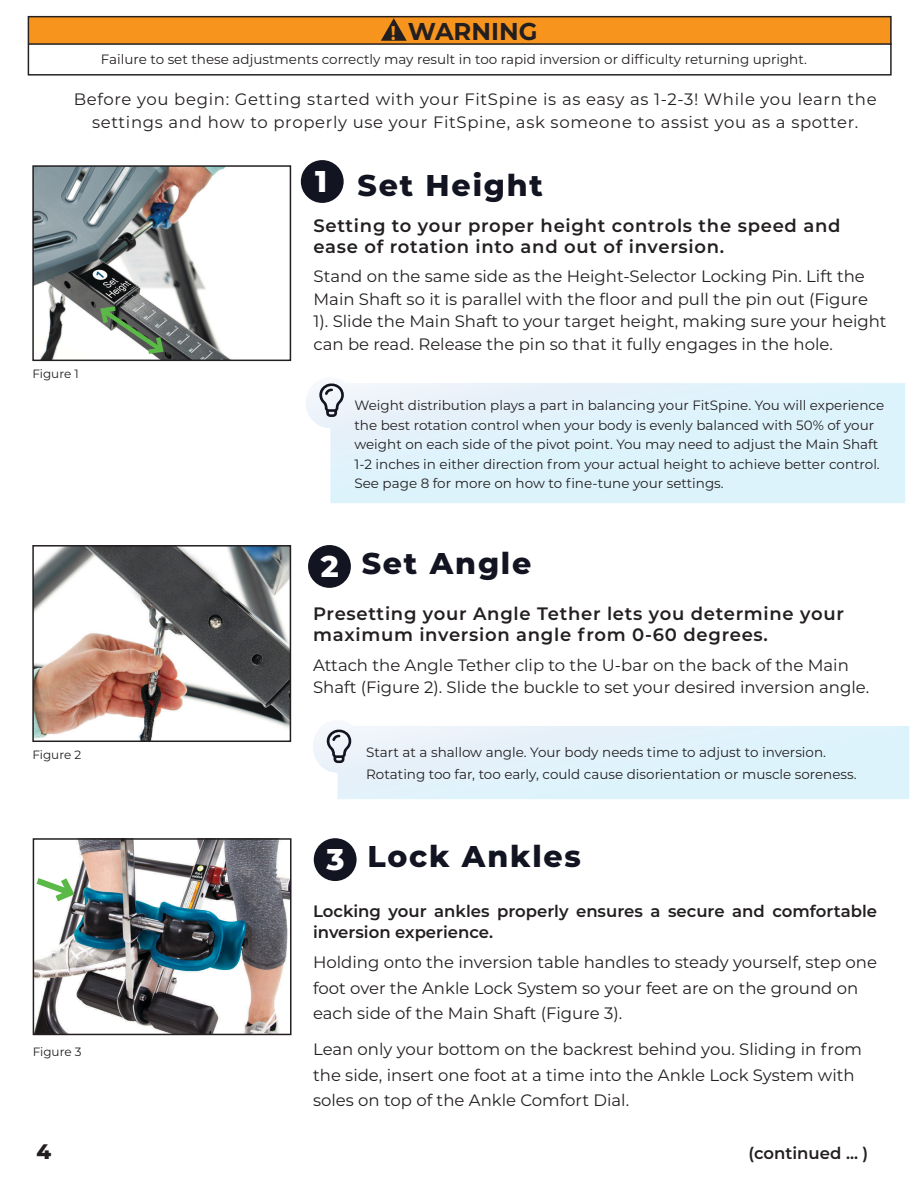
<style>
.page{position:relative;width:918px;height:1188px;background:#fff}
.page>*{position:absolute;margin:0;border:0;box-sizing:border-box;transform-origin:0 0}
.t1{font:800 30px "Montserrat";letter-spacing:.06em;color:#131421}
.t2{font:800 30px "Montserrat";color:#fff}
.t3{font:700 24.3px "Montserrat";color:#231f20}
.t4{font:800 21px "Montserrat";color:#231f20}
.t5{font:600 18px/21px "Montserrat";letter-spacing:.04em;color:#231f20}
.t6{font:16.5px/22.5px "Montserrat";color:#231f20}
.t7{font:16.5px/22.5px "Montserrat";letter-spacing:.04em;color:#231f20;text-align:center}
.t8{font:600 16.5px/21px "Montserrat";color:#231f20}
.t9{font:13.5px/19.5px "Montserrat";color:#231f20}
.t10{font:12px "Montserrat";color:#231f20}
.s1{font-size:19.8px;color:#f7941d}
.s2{color:#fff}
</style>
<div class="page">
<div style="left:301px;top:160px;width:43px;height:43px;background:#131421;border-radius:50%"></div>
<div style="left:28px;top:17px;width:863px;height:27px;background:#f7941d"></div>
<div style="left:28px;top:16px;width:864px;height:60px;border:2px solid #231f20"></div>
<hr style="left:29px;top:43px;width:863px;height:2px;background:#231f20">
<svg style="left:381px;top:18px;width:26px;height:23px"></svg>
<svg style="left:306px;top:383px;width:599px;height:120px;background:#e0f2fb"></svg>
<svg style="left:317px;top:383px;width:28px;height:34px"></svg>
<img style="left:35px;top:168px;width:194px;height:190px">
<div style="left:32px;top:165px;width:259px;height:196px;border:2px solid #231f20"></div>
<svg style="left:313px;top:725px;width:597px;height:74px;background:#e2f2fb"></svg>
<svg style="left:324px;top:729px;width:28px;height:34px"></svg>
<img style="left:35px;top:548px;width:253px;height:191px">
<div style="left:32px;top:545px;width:259px;height:197px;border:2px solid #231f20"></div>
<div style="left:308px;top:545px;width:43px;height:43px;background:#131421;border-radius:50%"></div>
<div style="left:314px;top:838px;width:43px;height:43px;background:#131421;border-radius:50%"></div>
<img style="left:36px;top:841px;width:253px;height:191px">
<div style="left:33px;top:838px;width:259px;height:197px;border:2px solid #231f20"></div>
<svg style="left:32px;top:872px;width:47px;height:34px"></svg>
<svg style="left:97px;top:303px;width:70px;height:54px"></svg>
<h2 class="t3" style="left:391px;top:21px;width:148px"><span class="s1">!</span> WARNING</h2>
<p class="t9" style="left:101px;top:50px;width:707px">Failure to set these adjustments correctly may result in too rapid inversion or difficulty returning upright.</p>
<p class="t7" style="left:74px;top:89px;width:805px">Before you begin: Getting started with your FitSpine is as easy as 1-2-3! While you learn the settings and how to properly use your FitSpine, ask someone to assist you as a spotter.</p>
<h1 class="t2" style="left:315px;top:168px;width:14px">1</h1>
<h1 class="t1" style="left:358px;top:171px;width:187px">Set Height</h1>
<p class="t10" style="left:32px;top:368px;width:48px">Figure 1</p>
<p class="t10" style="left:32px;top:748px;width:50px">Figure 2</p>
<p class="t10" style="left:33px;top:1046px;width:50px">Figure 3</p>
<p class="t4" style="left:37px;top:1142px;width:16px">4</p>
<p class="t5" style="left:314px;top:216px;width:529px">Setting to your proper height controls the speed and ease of rotation into and out of inversion.</p>
<p class="t6" style="left:314px;top:266px;width:575px">Stand on the same side as the Height-Selector Locking Pin. Lift the Main Shaft so it is parallel with the floor and pull the pin out (Figure 1). Slide the Main Shaft to your target height, making sure your height can be read. Release the pin so that it fully engages in the hole.</p>
<p class="t9" style="left:355px;top:396px;width:531px">Weight distribution plays a part in balancing your FitSpine. You will experience the best rotation control when your body is evenly balanced with 50% of your weight on each side of the pivot point. You may need to adjust the Main Shaft 1-2 inches in either direction from your actual height to achieve better control.<br>See page 8 for more on how to fine-tune your settings.</p>
<h1 class="t1" style="left:321px;top:550px;width:212px"><span class="s2">2</span> Set Angle</h1>
<p class="t5" style="left:313px;top:605px;width:532px">Presetting your Angle Tether lets you determine your maximum inversion angle from 0-60 degrees.</p>
<p class="t6" style="left:313px;top:654px;width:558px">Attach the Angle Tether clip to the U-bar on the back of the Main<br>Shaft (Figure 2). Slide the buckle to set your desired inversion angle.</p>
<p class="t9" style="left:366px;top:741px;width:492px;line-height:22.5px">Start at a shallow angle. Your body needs time to adjust to inversion.<br>Rotating too far, too early, could cause disorientation or muscle soreness.</p>
<h1 class="t1" style="left:327px;top:843px;width:256px"><span class="s2">3</span> Lock Ankles</h1>
<p class="t8" style="left:313px;top:902px;width:565px">Locking your ankles properly ensures a secure and comfortable inversion experience.</p>
<p class="t6" style="left:313px;top:950px;width:565px;line-height:25.5px">Holding onto the inversion table handles to steady yourself, step one foot over the Ankle Lock System so your feet are on the ground on each side of the Main Shaft (Figure 3).</p>
<p class="t6" style="left:313px;top:1037px;width:550px;line-height:25.5px">Lean only your bottom on the backrest behind you. Sliding in from the side, insert one foot at a time into the Ankle Lock System with soles on top of the Ankle Comfort Dial.</p>
<p class="t8" style="left:748px;top:1144px;width:121px">(continued ... )</p>
</div>
